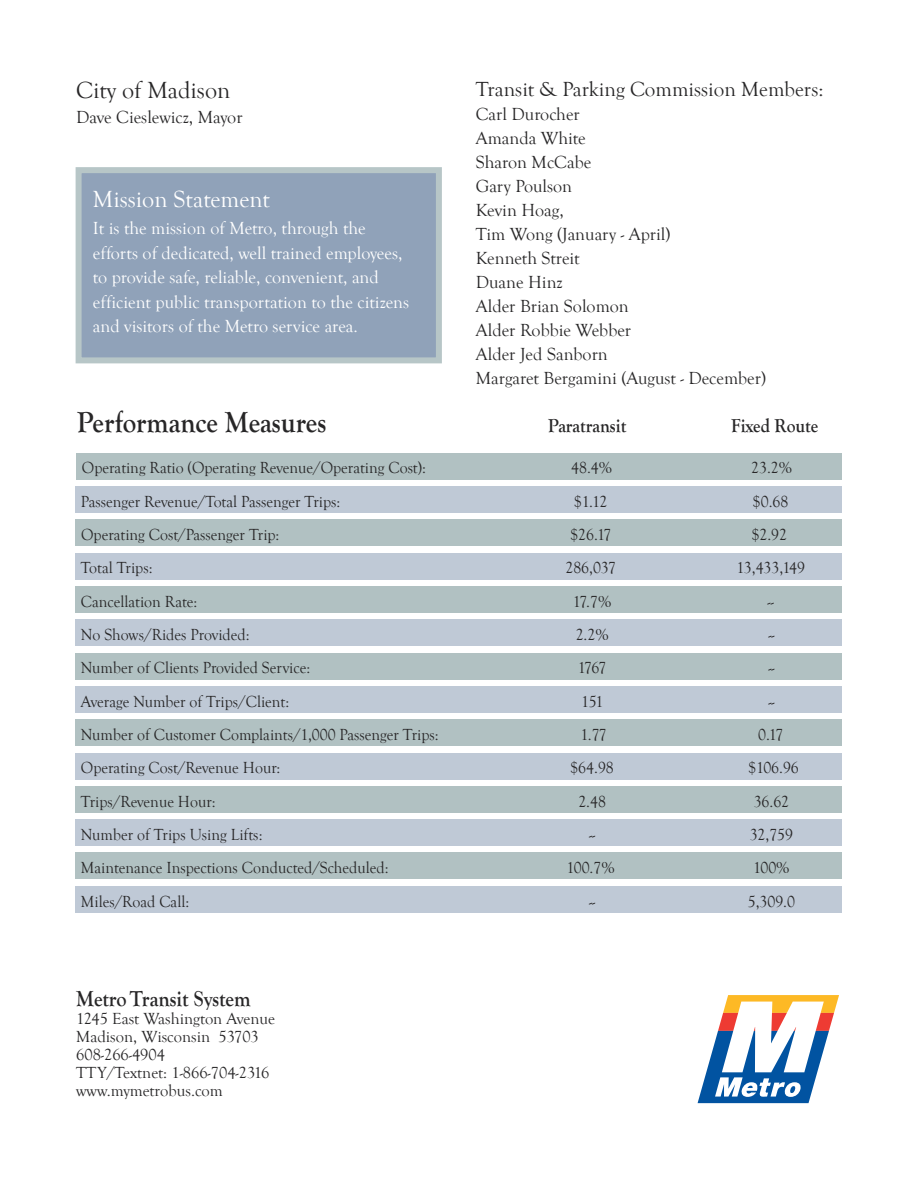
<style>
.page{position:relative;width:918px;height:1188px;background:#fff}
.page>*{position:absolute;margin:0;border:0;box-sizing:border-box;transform-origin:0 0}
.t1{font:700 30px "Goudy Old Style T";color:#272627;scale:.9 1}
.t2{font:24px "Goudy Old Style T";color:#fff}
.t3{font:24px "Goudy Old Style T";color:#272627}
.t4{font:700 22.5px "Goudy Old Style T";color:#272627;scale:.9 1}
.t5{font:21px "Goudy Old Style T";color:#272627}
.t6{font:700 19.5px "Goudy Old Style T";color:#272627;scale:.9 1}
.t7{font:18px/24px "Goudy Old Style T";color:#272627}
.t8{font:18px/24.5px "Goudy Old Style T";color:#fff}
.t9{font:16.5px "Goudy Old Style T";color:#272627;scale:.96 1}
.t10{font:16.5px/18px "Goudy Old Style T";color:#272627}
</style>
<div class="page">
<div style="left:75px;top:719px;width:767px;height:27px;background:#b1c1c2"></div>
<div style="left:75px;top:786px;width:767px;height:27px;background:#b1c1c2"></div>
<div style="left:75px;top:819px;width:767px;height:27px;background:#bfc9d6"></div>
<div style="left:75px;top:852px;width:767px;height:27px;background:#b1c1c2"></div>
<div style="left:75px;top:886px;width:767px;height:27px;background:#bfc9d6"></div>
<div style="left:76px;top:453px;width:766px;height:27px;background:#b1c1c2"></div>
<div style="left:75px;top:519px;width:766px;height:27px;background:#b1c1c2"></div>
<div style="left:75px;top:553px;width:767px;height:27px;background:#bfc9d6"></div>
<div style="left:75px;top:586px;width:767px;height:27px;background:#b1c1c2"></div>
<div style="left:75px;top:619px;width:767px;height:27px;background:#bfc9d6"></div>
<div style="left:75px;top:653px;width:767px;height:27px;background:#b1c1c2"></div>
<div style="left:75px;top:686px;width:767px;height:27px;background:#bfc9d6"></div>
<div style="left:75px;top:486px;width:767px;height:27px;background:#bfc9d6"></div>
<svg style="left:698px;top:995px;width:141px;height:108px"></svg>
<div style="left:75px;top:753px;width:767px;height:27px;background:#bfc9d6"></div>
<div style="left:82px;top:173px;width:354px;height:184px;background:#90a2b9"></div>
<div style="left:76px;top:167px;width:366px;height:196px;border:6px solid #b7c6c7"></div>
<h2 class="t3" style="left:76px;top:76px;width:156px">City of Madison</h2>
<p class="t7" style="left:76px;top:105px;width:168px">Dave Cieslewicz, Mayor</p>
<h2 class="t2" style="left:93px;top:185px;width:179px">Mission Statement</h2>
<p class="t8" style="left:93px;top:216px;width:318px">It is the mission of Metro, through the efforts of dedicated, well trained employees, to provide safe, reliable, convenient, and efficient public transportation to the citizens and visitors of the Metro service area.</p>
<p class="t5" style="left:476px;top:78px;width:349px">Transit &amp; Parking Commission Members:</p>
<p class="t7" style="left:476px;top:102px;width:292px">Carl Durocher<br>Amanda White<br>Sharon McCabe<br>Gary Poulson<br>Kevin Hoag,<br>Tim Wong (January - April)<br>Kenneth Streit<br>Duane Hinz<br>Alder Brian Solomon<br>Alder Robbie Webber<br>Alder Jed Sanborn<br>Margaret Bergamini (August - December)</p>
<h1 class="t1" style="left:77px;top:405px;width:278px">Performance Measures</h1>
<p class="t6" style="left:548px;top:415px;width:88px">Paratransit</p>
<p class="t6" style="left:731px;top:415px;width:98px">Fixed Route</p>
<p class="t9" style="left:82px;top:459px;width:360px">Operating Ratio (Operating Revenue/Operating Cost):</p>
<p class="t9" style="left:571px;top:459px;width:44px">48.4%</p>
<p class="t9" style="left:751px;top:459px;width:44px">23.2%</p>
<p class="t9" style="left:81px;top:492px;width:272px">Passenger Revenue/Total Passenger Trips:</p>
<p class="t9" style="left:574px;top:492px;width:36px">$1.12</p>
<p class="t9" style="left:753px;top:492px;width:38px">$0.68</p>
<p class="t9" style="left:81px;top:525px;width:208px">Operating Cost/Passenger Trip:</p>
<p class="t9" style="left:571px;top:525px;width:44px">$26.17</p>
<p class="t9" style="left:752px;top:525px;width:38px">$2.92</p>
<p class="t9" style="left:81px;top:559px;width:76px">Total Trips:</p>
<p class="t9" style="left:565px;top:559px;width:54px">286,037</p>
<p class="t9" style="left:736px;top:559px;width:73px">13,433,149</p>
<p class="t9" style="left:81px;top:592px;width:123px">Cancellation Rate:</p>
<p class="t9" style="left:573px;top:592px;width:41px">17.7%</p>
<p class="t9" style="left:768px;top:592px;width:8px">--</p>
<p class="t9" style="left:81px;top:625px;width:177px">No Shows/Rides Provided:</p>
<p class="t9" style="left:576px;top:625px;width:36px">2.2%</p>
<p class="t9" style="left:768px;top:625px;width:8px">--</p>
<p class="t9" style="left:81px;top:659px;width:240px">Number of Clients Provided Service:</p>
<p class="t9" style="left:578px;top:659px;width:31px">1767</p>
<p class="t9" style="left:768px;top:659px;width:8px">--</p>
<p class="t9" style="left:81px;top:692px;width:219px">Average Number of Trips/Client:</p>
<p class="t9" style="left:581px;top:692px;width:25px">151</p>
<p class="t9" style="left:768px;top:692px;width:8px">--</p>
<p class="t9" style="left:81px;top:725px;width:374px">Number of Customer Complaints/1,000 Passenger Trips:</p>
<p class="t9" style="left:580px;top:725px;width:29px">1.77</p>
<p class="t9" style="left:758px;top:725px;width:28px">0.17</p>
<p class="t9" style="left:81px;top:759px;width:209px">Operating Cost/Revenue Hour:</p>
<p class="t9" style="left:571px;top:759px;width:47px">$64.98</p>
<p class="t9" style="left:748px;top:759px;width:54px">$106.96</p>
<p class="t9" style="left:81px;top:792px;width:142px">Trips/Revenue Hour:</p>
<p class="t9" style="left:578px;top:792px;width:30px">2.48</p>
<p class="t9" style="left:754px;top:792px;width:39px">36.62</p>
<p class="t9" style="left:81px;top:825px;width:191px">Number of Trips Using Lifts:</p>
<p class="t9" style="left:589px;top:825px;width:8px">--</p>
<p class="t9" style="left:750px;top:825px;width:47px">32,759</p>
<p class="t9" style="left:81px;top:858px;width:322px">Maintenance Inspections Conducted/Scheduled:</p>
<p class="t9" style="left:567px;top:858px;width:52px">100.7%</p>
<p class="t9" style="left:753px;top:858px;width:39px">100%</p>
<p class="t9" style="left:81px;top:892px;width:114px">Miles/Road Call:</p>
<p class="t9" style="left:589px;top:892px;width:8px">--</p>
<p class="t9" style="left:748px;top:892px;width:51px">5,309.0</p>
<h3 class="t4" style="left:76px;top:986px;width:196px">MetroTransit System</h3>
<p class="t10" style="left:76px;top:1010px;width:200px">1245 East Washington Avenue<br>Madison, Wisconsin 53703<br>608-266-4904<br>TTY/Textnet: 1-866-704-2316 www.mymetrobus.com</p>
</div>
